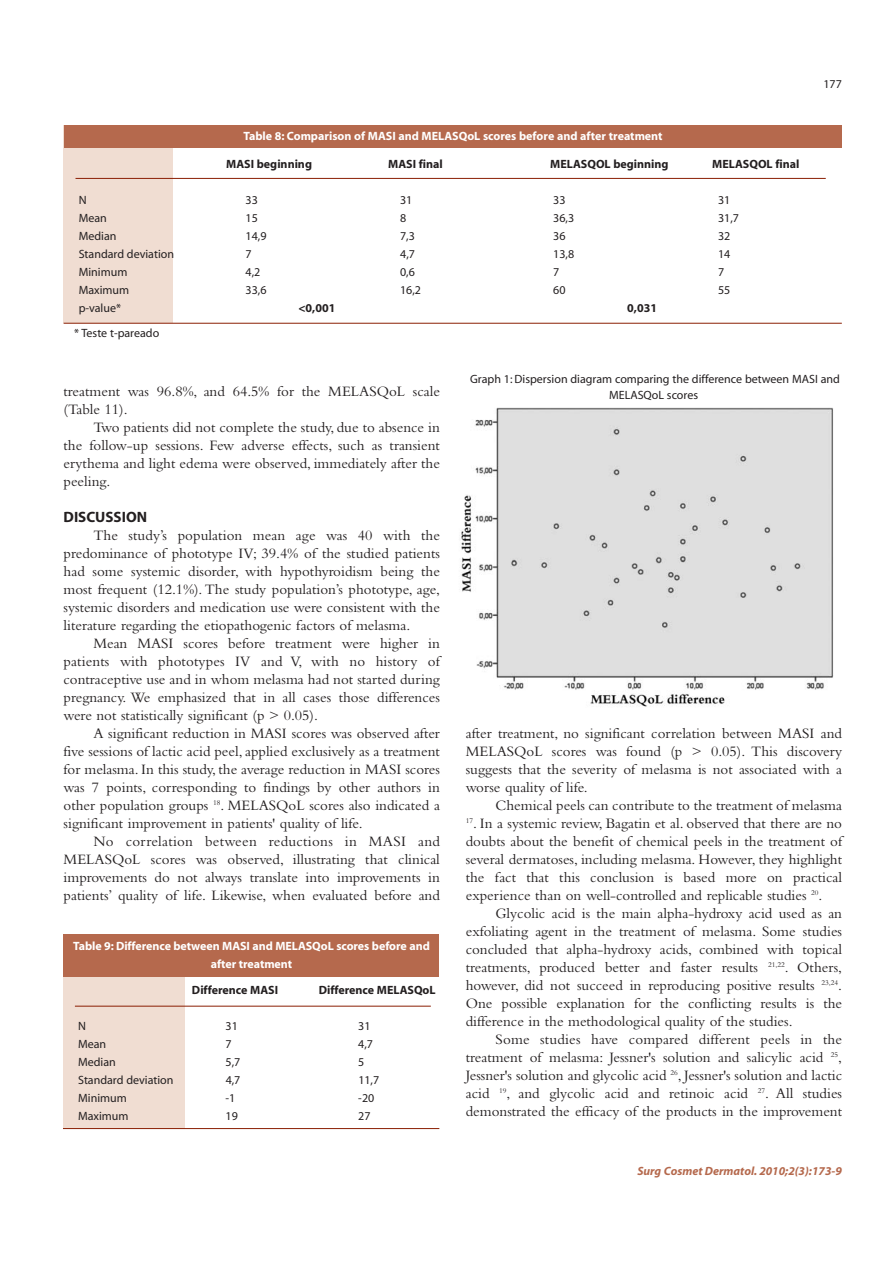
<style>
.page{position:relative;width:893px;height:1263px;background:#fff}
.page>*{position:absolute;margin:0;border:0;box-sizing:border-box;transform-origin:0 0}
.t1{font:15px/18px "Bembo";color:#231f20;text-align:justify}
.t2{font:700 15px "Myriad";color:#231f20}
.t3{font:12px/16.5px "Myriad";color:#231f20;text-align:center}
.t4{font:700 12px/18px "Myriad";letter-spacing:-.005em;color:#fff;text-align:center}
.t5{font:700 12px "Myriad";color:#231f20}
.t6{font:italic 700 12px "Myriad";color:#b5694d}
</style>
<div class="page">
<div style="left:63px;top:960px;width:121px;height:169px;background:#f0ddd2"></div>
<div style="left:64px;top:934px;width:375px;height:43px;background:#b5694d"></div>
<hr style="left:63px;top:1128px;width:376px;height:1px;background:#8a1e03">
<hr style="left:75px;top:1006px;width:356px;height:1px;background:#8a1e03">
<div style="left:64px;top:126px;width:109px;height:197px;background:#f0ddd2"></div>
<div style="left:64px;top:126px;width:778px;height:22px;background:#b5694d"></div>
<hr style="left:75px;top:178px;width:751px;height:1px;background:#8a1e03">
<hr style="left:64px;top:323px;width:778px;height:1px;background:#8a1e03">
<img style="left:461px;top:407px;width:373px;height:300px">
<p class="t4" style="left:243px;top:128px;width:421px">Table 8: Comparison of MASI and MELASQoL scores before and after treatment</p>
<p class="t5" style="left:226px;top:159px;width:87px">MASI beginning</p>
<p class="t5" style="left:388px;top:159px;width:56px">MASI final</p>
<p class="t5" style="left:550px;top:159px;width:120px">MELASQOL beginning</p>
<p class="t5" style="left:712px;top:159px;width:89px">MELASQOL final</p>
<p class="t3" style="left:823px;top:77px;width:20px">177</p>
<p class="t3" style="left:79px;top:192px;width:9px">N</p>
<p class="t3" style="left:246px;top:192px;width:14px">33</p>
<p class="t3" style="left:400px;top:192px;width:14px">31</p>
<p class="t3" style="left:553px;top:192px;width:14px">33</p>
<p class="t3" style="left:718px;top:192px;width:14px">31</p>
<p class="t3" style="left:79px;top:210px;width:30px">Mean</p>
<p class="t3" style="left:246px;top:210px;width:14px">15</p>
<p class="t3" style="left:400px;top:210px;width:8px">8</p>
<p class="t3" style="left:553px;top:210px;width:22px">36,3</p>
<p class="t3" style="left:718px;top:210px;width:22px">31,7</p>
<p class="t3" style="left:79px;top:228px;width:39px">Median</p>
<p class="t3" style="left:246px;top:228px;width:22px">14,9</p>
<p class="t3" style="left:400px;top:228px;width:16px">7,3</p>
<p class="t3" style="left:553px;top:228px;width:14px">36</p>
<p class="t3" style="left:718px;top:228px;width:14px">32</p>
<p class="t3" style="left:79px;top:246px;width:97px">Standard deviation</p>
<p class="t3" style="left:246px;top:246px;width:8px">7</p>
<p class="t3" style="left:400px;top:246px;width:16px">4,7</p>
<p class="t3" style="left:553px;top:246px;width:22px">13,8</p>
<p class="t3" style="left:718px;top:246px;width:14px">14</p>
<p class="t3" style="left:79px;top:264px;width:50px">Minimum</p>
<p class="t3" style="left:246px;top:264px;width:16px">4,2</p>
<p class="t3" style="left:400px;top:264px;width:16px">0,6</p>
<p class="t3" style="left:553px;top:264px;width:8px">7</p>
<p class="t3" style="left:718px;top:264px;width:8px">7</p>
<p class="t3" style="left:79px;top:282px;width:52px">Maximum</p>
<p class="t3" style="left:246px;top:282px;width:22px">33,6</p>
<p class="t3" style="left:400px;top:282px;width:22px">16,2</p>
<p class="t3" style="left:553px;top:282px;width:14px">60</p>
<p class="t3" style="left:718px;top:282px;width:14px">55</p>
<p class="t3" style="left:79px;top:300px;width:44px">p-value*</p>
<p class="t5" style="left:298px;top:303px;width:38px">&lt;0,001</p>
<p class="t5" style="left:627px;top:303px;width:31px">0,031</p>
<p class="t3" style="left:74px;top:325px;width:87px">* Teste t-pareado</p>
<p class="t3" style="left:470px;top:371px;width:371px">Graph 1: Dispersion diagram comparing the difference between MASI and<br>MELASQoL scores</p>
<p class="t1" style="left:64px;top:384px;width:378px">treatment was 96.8%, and 64.5% for the MELASQoL scale (Table 11).</p>
<p class="t1" style="left:64px;top:420px;width:378px;text-indent:30px">Two patients did not complete the study, due to absence in the follow-up sessions. Few adverse effects, such as transient erythema and light edema were observed, immediately after the peeling.</p>
<p class="t2" style="left:64px;top:512px;width:85px">DISCUSSION</p>
<p class="t1" style="left:64px;top:528px;width:378px;text-indent:30px">The study’s population mean age was 40 with the predominance of phototype IV; 39.4% of the studied patients had some systemic disorder, with hypothyroidism being the most frequent (12.1%). The study population’s phototype, age, systemic disorders and medication use were consistent with the literature regarding the etiopathogenic factors of melasma.</p>
<p class="t1" style="left:64px;top:636px;width:378px;text-indent:30px">Mean MASI scores before treatment were higher in patients with phototypes IV and V, with no history of contraceptive use and in whom melasma had not started during pregnancy. We emphasized that in all cases those differences were not statistically significant (p &gt; 0.05).</p>
<p class="t1" style="left:64px;top:726px;width:378px;text-indent:30px">A significant reduction in MASI scores was observed after five sessions of lactic acid peel, applied exclusively as a treatment for melasma. In this study, the average reduction in MASI scores was 7 points, corresponding to findings by other authors in other population groups <sup>18</sup>. MELASQoL scores also indicated a significant improvement in patients' quality of life.</p>
<p class="t1" style="left:64px;top:834px;width:378px;text-indent:30px">No correlation between reductions in MASI and MELASQoL scores was observed, illustrating that clinical improvements do not always translate into improvements in patients’ quality of life. Likewise, when evaluated before and</p>
<p class="t4" style="left:73px;top:938px;width:358px">Table 9: Difference between MASI and MELASQoL scores before and after treatment</p>
<p class="t5" style="left:192px;top:985px;width:88px">Difference MASI</p>
<p class="t5" style="left:319px;top:985px;width:118px">Difference MELASQoL</p>
<p class="t3" style="left:78px;top:1018px;width:9px">N</p>
<p class="t3" style="left:226px;top:1018px;width:14px">31</p>
<p class="t3" style="left:358px;top:1018px;width:14px">31</p>
<p class="t3" style="left:78px;top:1036px;width:30px">Mean</p>
<p class="t3" style="left:226px;top:1036px;width:8px">7</p>
<p class="t3" style="left:358px;top:1036px;width:16px">4,7</p>
<p class="t3" style="left:78px;top:1054px;width:39px">Median</p>
<p class="t3" style="left:226px;top:1054px;width:16px">5,7</p>
<p class="t3" style="left:358px;top:1054px;width:8px">5</p>
<p class="t3" style="left:78px;top:1072px;width:97px">Standard deviation</p>
<p class="t3" style="left:226px;top:1072px;width:16px">4,7</p>
<p class="t3" style="left:358px;top:1072px;width:22px">11,7</p>
<p class="t3" style="left:78px;top:1090px;width:50px">Minimum</p>
<p class="t3" style="left:226px;top:1090px;width:11px">-1</p>
<p class="t3" style="left:358px;top:1090px;width:17px">-20</p>
<p class="t3" style="left:78px;top:1108px;width:52px">Maximum</p>
<p class="t3" style="left:226px;top:1108px;width:14px">19</p>
<p class="t3" style="left:358px;top:1108px;width:14px">27</p>
<p class="t1" style="left:466px;top:726px;width:378px">after treatment, no significant correlation between MASI and MELASQoL scores was found (p &gt; 0.05). This discovery suggests that the severity of melasma is not associated with a worse quality of life.</p>
<p class="t1" style="left:495px;top:798px;width:348px">Chemical peels can contribute to the treatment of melasma</p>
<p class="t1" style="left:466px;top:816px;width:378px"><sup>17</sup>. In a systemic review, Bagatin et al. observed that there are no doubts about the benefit of chemical peels in the treatment of several dermatoses, including melasma. However, they highlight the fact that this conclusion is based more on practical experience than on well-controlled and replicable studies <sup>20</sup>.</p>
<p class="t1" style="left:466px;top:906px;width:378px;text-indent:30px">Glycolic acid is the main alpha-hydroxy acid used as an exfoliating agent in the treatment of melasma. Some studies concluded that alpha-hydroxy acids, combined with topical treatments, produced better and faster results <sup>21,22</sup>. Others, however, did not succeed in reproducing positive results <sup>23,24</sup>.<br>One possible explanation for the conflicting results is the difference in the methodological quality of the studies.</p>
<p class="t1" style="left:466px;top:1032px;width:378px;text-indent:30px">Some studies have compared different peels in the treatment of melasma: Jessner's solution and salicylic acid <sup>25</sup>, Jessner's solution and glycolic acid <sup>26</sup>, Jessner's solution and lactic acid <sup>19</sup>, and glycolic acid and retinoic acid <sup>27</sup>. All studies demonstrated the efficacy of the products in the improvement</p>
<p class="t6" style="left:637px;top:1167px;width:206px">Surg Cosmet Dermatol. 2010;2(3):173-9</p>
</div>
